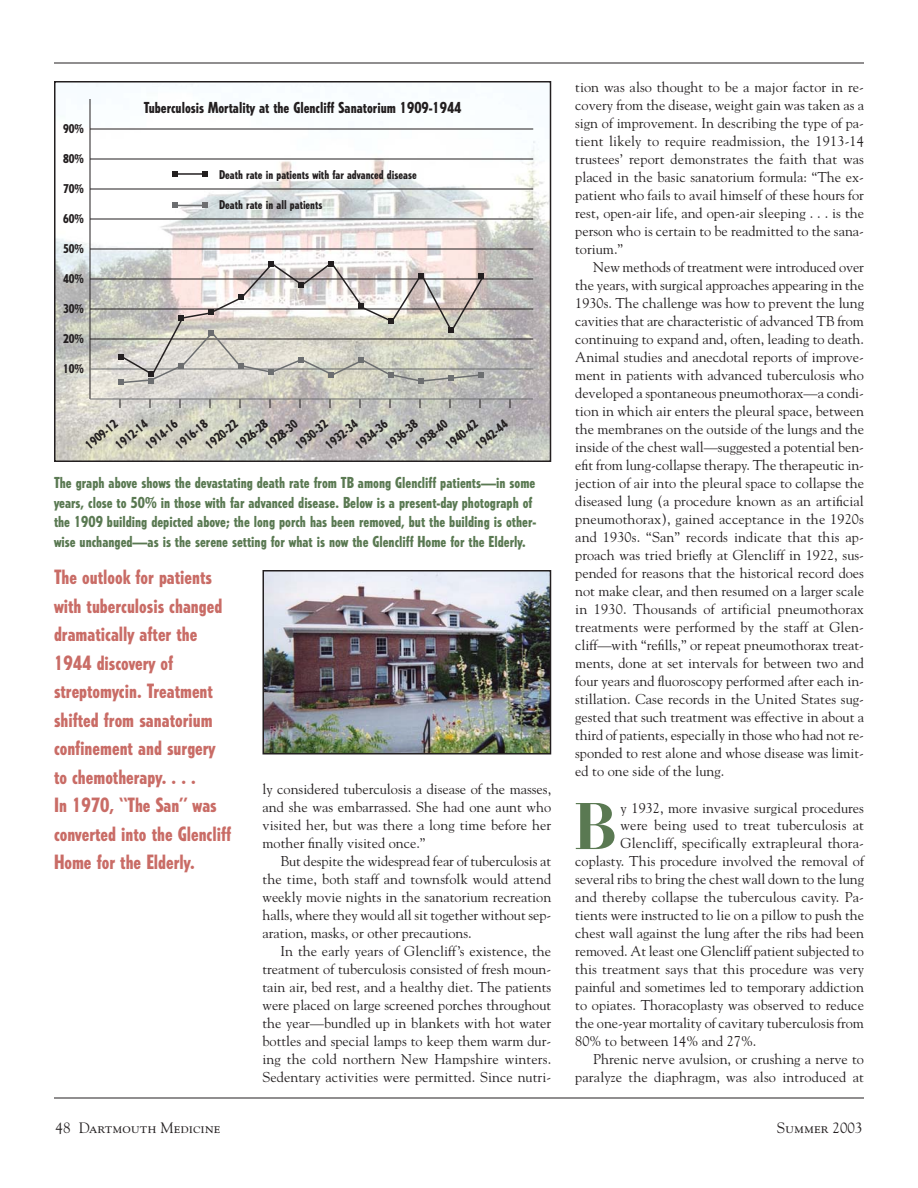
<style>
.page{position:relative;width:918px;height:1188px;background:#fff}
.page>*{position:absolute;margin:0;border:0;box-sizing:border-box;transform-origin:0 0}
.t1{font:700 65.4px "Bauer Bodoni";color:#5a7952}
.t2{font:800 condensed 19.5px/28.5px "Tempo";color:#c96c66}
.t3{font:800 condensed 15px/19.5px "Tempo";color:#5a7952}
.t4{font:800 condensed 15px "Tempo";color:#231f20}
.t5{font:15px "Goudy SC";color:#231f20}
.t6{font:14.25px/18px "Goudy";color:#231f20;text-align:justify}
.t7{font:800 condensed 12px "Tempo";color:#231f20}
.s1{font-family:"Goudy"}
</style>
<div class="page">
<img style="left:57px;top:84px;width:491px;height:375px">
<div style="left:54px;top:81px;width:497px;height:381px;border:2px solid #231f20"></div>
<hr style="left:54px;top:1098px;width:810px;height:1px;background:#231f20">
<hr style="left:54px;top:63px;width:810px;height:1px;background:#231f20">
<img style="left:265px;top:573px;width:283px;height:178px">
<div style="left:262px;top:570px;width:289px;height:184px;border:2px solid #231f20"></div>
<hr style="left:90px;top:99px;width:1px;height:300px;background:#231f20">
<hr style="left:90px;top:399px;width:443px;height:1px;background:#6c6e70">
<hr style="left:90px;top:369px;width:443px;height:1px;background:#6c6e70">
<hr style="left:90px;top:339px;width:443px;height:1px;background:#231f20">
<hr style="left:90px;top:309px;width:443px;height:1px;background:#231f20">
<hr style="left:90px;top:279px;width:443px;height:1px;background:#231f20">
<hr style="left:90px;top:249px;width:443px;height:1px;background:#231f20">
<hr style="left:90px;top:219px;width:443px;height:1px;background:#231f20">
<hr style="left:90px;top:189px;width:443px;height:1px;background:#231f20">
<hr style="left:90px;top:159px;width:443px;height:1px;background:#231f20">
<hr style="left:90px;top:129px;width:443px;height:1px;background:#231f20">
<svg style="left:172px;top:171px;width:6px;height:6px"></svg>
<svg style="left:202px;top:171px;width:6px;height:6px"></svg>
<hr style="left:176px;top:173px;width:30px;height:2px;background:#231f20">
<svg style="left:172px;top:202px;width:6px;height:6px"></svg>
<svg style="left:202px;top:202px;width:6px;height:6px"></svg>
<hr style="left:176px;top:205px;width:30px;height:1px;background:#6c6e70">
<svg style="left:118px;top:261px;width:367px;height:125px;background:#cfcbc4"></svg>
<p class="t7" style="left:63px;top:124px;width:22px">90%</p>
<p class="t7" style="left:63px;top:154px;width:22px">80%</p>
<p class="t7" style="left:63px;top:184px;width:22px">70%</p>
<p class="t7" style="left:63px;top:214px;width:22px">60%</p>
<p class="t7" style="left:63px;top:244px;width:22px">50%</p>
<p class="t7" style="left:63px;top:274px;width:22px">40%</p>
<p class="t7" style="left:63px;top:304px;width:22px">30%</p>
<p class="t7" style="left:63px;top:334px;width:22px">20%</p>
<p class="t7" style="left:63px;top:364px;width:22px">10%</p>
<p class="t4" style="left:144px;top:102px;width:319px">Tuberculosis Mortality at the Glencliff Sanatorium 1909-1944</p>
<p class="t7" style="left:219px;top:170px;width:199px">Death rate in patients with far advanced disease</p>
<p class="t7" style="left:219px;top:200px;width:105px">Death rate in all patients</p>
<p class="t7" style="left:384px;top:443px;width:39px;rotate:-40deg">1936-38</p>
<p class="t7" style="left:234px;top:443px;width:39px;rotate:-40deg">1926-28</p>
<p class="t7" style="left:174px;top:443px;width:39px;rotate:-40deg">1916-18</p>
<p class="t7" style="left:474px;top:443px;width:39px;rotate:-40deg">1942-44</p>
<p class="t7" style="left:414px;top:443px;width:39px;rotate:-40deg">1938-40</p>
<p class="t7" style="left:324px;top:443px;width:39px;rotate:-40deg">1932-34</p>
<p class="t7" style="left:264px;top:443px;width:39px;rotate:-40deg">1928-30</p>
<p class="t7" style="left:114px;top:443px;width:39px;rotate:-40deg">1912-14</p>
<p class="t7" style="left:444px;top:443px;width:39px;rotate:-40deg">1940-42</p>
<p class="t7" style="left:294px;top:443px;width:39px;rotate:-40deg">1930-32</p>
<p class="t7" style="left:204px;top:443px;width:39px;rotate:-40deg">1920-22</p>
<p class="t7" style="left:84px;top:443px;width:39px;rotate:-40deg">1909-12</p>
<p class="t7" style="left:354px;top:443px;width:39px;rotate:-40deg">1934-36</p>
<p class="t7" style="left:144px;top:443px;width:39px;rotate:-40deg">1914-16</p>
<p class="t3" style="left:54px;top:474px;width:484px">The graph above shows the devastating death rate from TB among Glencliff patients—in some years, close to 50% in those with far advanced disease. Below is a present-day photograph of the 1909 building depicted above; the long porch has been removed, but the building is other&shy;wise unchanged—as is the serene setting for what is now the Glencliff Home for the Elderly.</p>
<p class="t2" style="left:54px;top:565px;width:179px">The outlook for patients with tuberculosis changed dramatically after the<br>1944 discovery of streptomycin. Treatment shifted from sanatorium confinement and surgery to chemotherapy. . . .<br>In 1970, “The San” was converted into the Glencliff<br>Home for the Elderly.</p>
<p class="t6" style="left:262px;top:781px;width:290px">ly considered tuberculosis a disease of the masses, and she was embarrassed. She had one aunt who visited her, but was there a long time before her mother finally visited once.”</p>
<p class="t6" style="left:262px;top:853px;width:290px;text-indent:18px">But despite the widespread fear of tuberculosis at the time, both staff and townsfolk would attend weekly movie nights in the sanatorium recreation halls, where they would all sit together without sep&shy;aration, masks, or other precautions.</p>
<p class="t6" style="left:262px;top:943px;width:290px;text-indent:18px">In the early years of Glencliff’s existence, the treatment of tuberculosis consisted of fresh moun&shy;tain air, bed rest, and a healthy diet. The patients were placed on large screened porches throughout the year—bundled up in blankets with hot water bottles and special lamps to keep them warm dur&shy;ing the cold northern New Hampshire winters.<br>Sedentary activities were permitted. Since nutri-</p>
<p class="t6" style="left:575px;top:79px;width:290px">tion was also thought to be a major factor in re&shy;covery from the disease, weight gain was taken as a sign of improvement. In describing the type of pa&shy;tient likely to require readmission, the 1913-14 trustees’ report demonstrates the faith that was placed in the basic sanatorium formula: “The ex&shy;patient who fails to avail himself of these hours for rest, open-air life, and open-air sleeping . . . is the person who is certain to be readmitted to the sana&shy;torium.”</p>
<p class="t6" style="left:575px;top:259px;width:290px;text-indent:18px">New methods of treatment were introduced over the years, with surgical approaches appearing in the 1930s. The challenge was how to prevent the lung cavities that are characteristic of advanced TB from continuing to expand and, often, leading to death.<br>Animal studies and anecdotal reports of improve&shy;ment in patients with advanced tuberculosis who developed a spontaneous pneumothorax—a condi&shy;tion in which air enters the pleural space, between the membranes on the outside of the lungs and the inside of the chest wall—suggested a potential ben&shy;efit from lung-collapse therapy. The therapeutic in&shy;jection of air into the pleural space to collapse the diseased lung (a procedure known as an artificial pneumothorax), gained acceptance in the 1920s and 1930s. “San” records indicate that this ap&shy;proach was tried briefly at Glencliff in 1922, sus&shy;pended for reasons that the historical record does not make clear, and then resumed on a larger scale in 1930. Thousands of artificial pneumothorax treatments were performed by the staff at Glen&shy;cliff—with “refills,” or repeat pneumothorax treat&shy;ments, done at set intervals for between two and four years and fluoroscopy performed after each in&shy;stillation. Case records in the United States sug&shy;gested that such treatment was effective in about a third of patients, especially in those who had not re&shy;sponded to rest alone and whose disease was limit&shy;ed to one side of the lung.</p>
<h1 class="t1" style="left:573px;top:801px;width:45px">B</h1>
<p class="t6" style="left:621px;top:801px;width:245px;line-height:16.5px">y 1932, more invasive surgical procedures were being used to treat tuberculosis at</p>
<p class="t6" style="left:575px;top:835px;width:290px;text-indent:45px">Glencliff, specifically extrapleural thora&shy;coplasty. This procedure involved the removal of several ribs to bring the chest wall down to the lung and thereby collapse the tuberculous cavity. Pa&shy;tients were instructed to lie on a pillow to push the chest wall against the lung after the ribs had been removed. At least one Glencliff patient subjected to this treatment says that this procedure was very painful and sometimes led to temporary addiction to opiates. Thoracoplasty was observed to reduce the one-year mortality of cavitary tuberculosis from 80% to between 14% and 27%.</p>
<p class="t6" style="left:575px;top:1051px;width:290px;text-align:right">Phrenic nerve avulsion, or crushing a nerve to paralyze the diaphragm, was also introduced at</p>
<p class="t5" style="left:56px;top:1122px;width:167px"><span class="s1">48</span> Dartmouth Medicine</p>
<p class="t5" style="left:777px;top:1122px;width:87px">Summer <span class="s1">2003</span></p>
</div>
